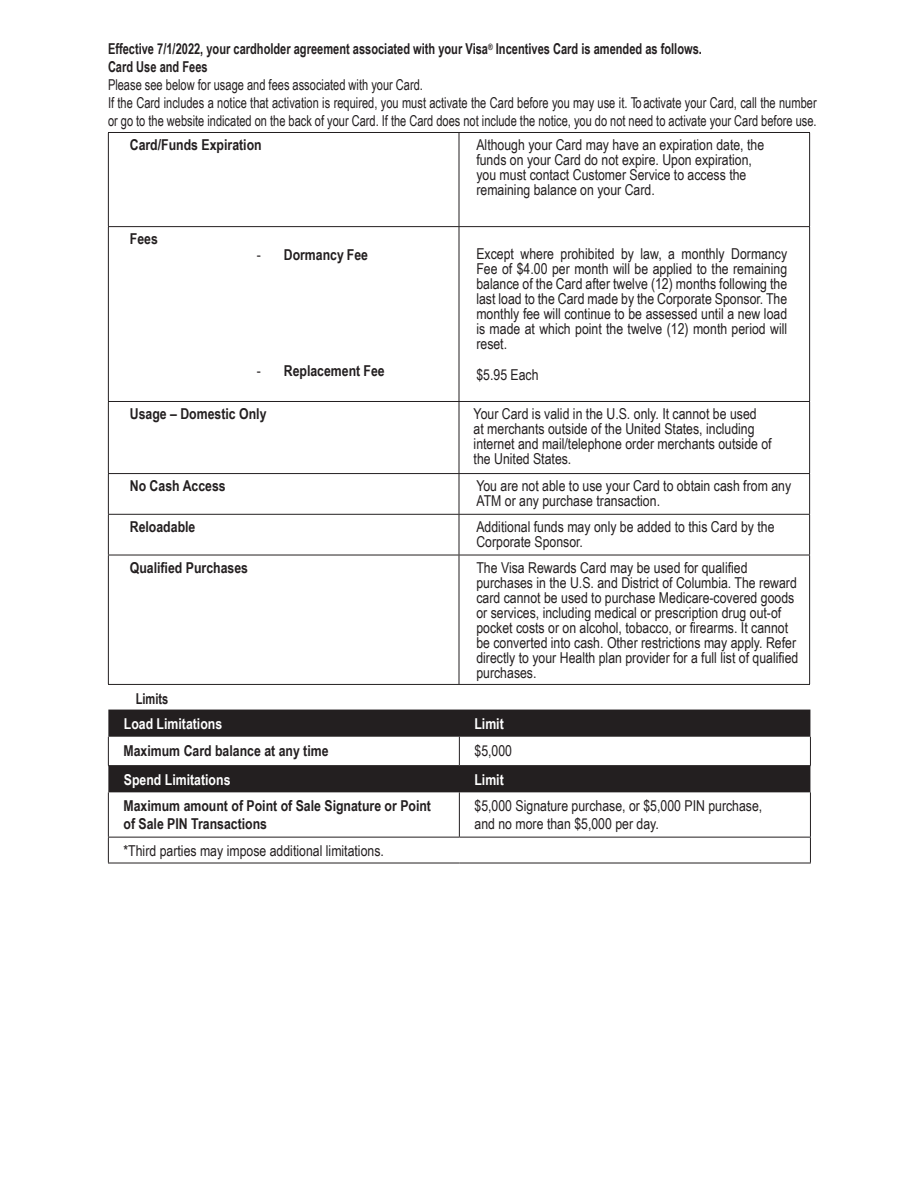
<style>
.page{position:relative;width:918px;height:1188px;background:#fff}
.page>*{position:absolute;margin:0;border:0;box-sizing:border-box;transform-origin:0 0}
.Table_Paragraph{font:15px/15px "Arial Narrow";color:#231f20}
.Table_Paragraph-2{font:15px/18px "Arial Narrow";color:#231f20;scale:.9 1}
.Table_Paragraph-3{font:700 15px/18px "Arial Narrow";color:#231f20}
.heading_1{font:700 15px "Arial Narrow";color:#231f20;scale:.9 1}
.Table_Paragraph-4{font:700 15px "Arial Narrow";color:#fff}
.s1{font-weight:400}
</style>
<div class="page">
<hr style="left:108px;top:133px;width:1px;height:93px;background:#231f20">
<hr style="left:108px;top:132px;width:351px;height:1px;background:#231f20">
<hr style="left:459px;top:133px;width:1px;height:93px;background:#231f20">
<hr style="left:459px;top:132px;width:351px;height:1px;background:#231f20">
<hr style="left:809px;top:133px;width:1px;height:93px;background:#231f20">
<hr style="left:108px;top:227px;width:1px;height:174px;background:#231f20">
<hr style="left:108px;top:402px;width:1px;height:71px;background:#231f20">
<hr style="left:108px;top:474px;width:1px;height:40px;background:#231f20">
<hr style="left:108px;top:226px;width:351px;height:1px;background:#231f20">
<hr style="left:108px;top:401px;width:351px;height:1px;background:#231f20">
<hr style="left:108px;top:473px;width:351px;height:1px;background:#231f20">
<hr style="left:459px;top:227px;width:1px;height:174px;background:#231f20">
<hr style="left:459px;top:402px;width:1px;height:71px;background:#231f20">
<hr style="left:459px;top:474px;width:1px;height:40px;background:#231f20">
<hr style="left:459px;top:226px;width:351px;height:1px;background:#231f20">
<hr style="left:809px;top:227px;width:1px;height:174px;background:#231f20">
<hr style="left:809px;top:402px;width:1px;height:71px;background:#231f20">
<hr style="left:809px;top:474px;width:1px;height:40px;background:#231f20">
<hr style="left:459px;top:401px;width:351px;height:1px;background:#231f20">
<hr style="left:459px;top:473px;width:351px;height:1px;background:#231f20">
<hr style="left:108px;top:515px;width:1px;height:40px;background:#231f20">
<hr style="left:108px;top:555px;width:1px;height:129px;background:#231f20">
<hr style="left:108px;top:514px;width:351px;height:1px;background:#231f20">
<hr style="left:108px;top:555px;width:351px;height:1px;background:#231f20">
<hr style="left:108px;top:684px;width:351px;height:1px;background:#231f20">
<hr style="left:459px;top:515px;width:1px;height:40px;background:#231f20">
<hr style="left:459px;top:555px;width:1px;height:129px;background:#231f20">
<hr style="left:459px;top:514px;width:351px;height:1px;background:#231f20">
<hr style="left:809px;top:515px;width:1px;height:40px;background:#231f20">
<hr style="left:809px;top:555px;width:1px;height:129px;background:#231f20">
<hr style="left:459px;top:555px;width:351px;height:1px;background:#231f20">
<hr style="left:459px;top:684px;width:351px;height:1px;background:#231f20">
<svg style="left:108px;top:710px;width:702px;height:82px;fill:#231f20"></svg>
<svg style="left:108px;top:737px;width:1px;height:28px"></svg>
<svg style="left:459px;top:737px;width:1px;height:28px"></svg>
<svg style="left:810px;top:737px;width:1px;height:28px"></svg>
<hr style="left:108px;top:765px;width:351px;height:1px;background:#231f20">
<hr style="left:459px;top:765px;width:352px;height:1px;background:#231f20">
<hr style="left:108px;top:792px;width:1px;height:45px;background:#231f20">
<hr style="left:459px;top:792px;width:1px;height:45px;background:#231f20">
<hr style="left:810px;top:792px;width:1px;height:45px;background:#231f20">
<svg style="left:108px;top:838px;width:1px;height:25px"></svg>
<hr style="left:108px;top:837px;width:351px;height:1px;background:#231f20">
<hr style="left:108px;top:863px;width:351px;height:1px;background:#231f20">
<hr style="left:459px;top:863px;width:352px;height:1px;background:#231f20">
<hr style="left:459px;top:837px;width:352px;height:1px;background:#231f20">
<svg style="left:810px;top:838px;width:1px;height:25px"></svg>
<p class="heading_1" style="left:108px;top:37px;width:662px">Effective 7/1/2022, your cardholder agreement associated with your Visa<sup>®</sup> Incentives Card is amended as follows.</p>
<p class="heading_1" style="left:108px;top:55px;width:112px">Card Use and Fees</p>
<p class="Table_Paragraph-2" style="left:108px;top:75px;width:352px">Please see below for usage and fees associated with your Card.</p>
<p class="Table_Paragraph-2" style="left:108px;top:93px;width:789px">If the Card includes a notice that activation is required, you must activate the Card before you may use it. To activate your Card, call the number or go to the website indicated on the back of your Card. If the Card does not include the notice, you do not need to activate your Card before use.</p>
<p class="Table_Paragraph-3" style="left:130px;top:135px;width:133px">Card/Funds Expiration</p>
<p class="Table_Paragraph" style="left:476px;top:137px;width:289px">Although your Card may have an expiration date, the funds on your Card do not expire. Upon expiration, you must contact Customer Service to access the remaining balance on your Card.</p>
<p class="Table_Paragraph-3" style="left:130px;top:229px;width:30px">Fees</p>
<p class="Table_Paragraph-3" style="left:257px;top:245px;width:113px"><span class="s1">-</span> Dormancy Fee</p>
<p class="Table_Paragraph" style="left:476px;top:246px;width:312px;text-align:justify">Except where prohibited by law, a monthly Dormancy Fee of $4.00 per month will be applied to the remaining balance of the Card after twelve (12) months following the last load to the Card made by the Corporate Sponsor. The monthly fee will continue to be assessed until a new load is made at which point the twelve (12) month period will reset.</p>
<p class="Table_Paragraph" style="left:476px;top:366px;width:64px">$5.95 Each</p>
<p class="Table_Paragraph-3" style="left:257px;top:361px;width:129px"><span class="s1">-</span> Replacement Fee</p>
<p class="Table_Paragraph-3" style="left:130px;top:404px;width:138px">Usage – Domestic Only</p>
<p class="Table_Paragraph" style="left:474px;top:406px;width:300px">Your Card is valid in the U.S. only. It cannot be used<br>at merchants outside of the United States, including internet and mail/telephone order merchants outside of the United States.</p>
<p class="Table_Paragraph-3" style="left:130px;top:476px;width:97px">No Cash Access</p>
<p class="Table_Paragraph" style="left:476px;top:478px;width:316px">You are not able to use your Card to obtain cash from any<br>ATM or any purchase transaction.</p>
<p class="Table_Paragraph-3" style="left:130px;top:517px;width:67px">Reloadable</p>
<p class="Table_Paragraph" style="left:476px;top:519px;width:300px">Additional funds may only be added to this Card by the<br>Corporate Sponsor.</p>
<p class="Table_Paragraph-3" style="left:130px;top:558px;width:120px">Qualified Purchases</p>
<p class="Table_Paragraph" style="left:476px;top:559px;width:324px">The Visa Rewards Card may be used for qualified purchases in the U.S. and District of Columbia. The reward card cannot be used to purchase Medicare-covered goods or services, including medical or prescription drug out-of pocket costs or on alcohol, tobacco, or firearms. It cannot be converted into cash. Other restrictions may apply. Refer directly to your Health plan provider for a full list of qualified purchases.</p>
<p class="heading_1" style="left:136px;top:687px;width:38px">Limits</p>
<p class="Table_Paragraph-4" style="left:124px;top:712px;width:100px">Load Limitations</p>
<p class="Table_Paragraph-4" style="left:474px;top:712px;width:31px">Limit</p>
<p class="Table_Paragraph-3" style="left:124px;top:741px;width:207px">Maximum Card balance at any time</p>
<p class="Table_Paragraph" style="left:475px;top:743px;width:39px">$5,000</p>
<p class="Table_Paragraph-4" style="left:124px;top:768px;width:108px">Spend Limitations</p>
<p class="Table_Paragraph-4" style="left:474px;top:768px;width:31px">Limit</p>
<p class="Table_Paragraph-3" style="left:124px;top:796px;width:309px">Maximum amount of Point of Sale Signature or Point of Sale PIN Transactions</p>
<p class="Table_Paragraph" style="left:475px;top:796px;width:289px;line-height:18px">$5,000 Signature purchase, or $5,000 PIN purchase, and no more than $5,000 per day.</p>
<p class="Table_Paragraph" style="left:124px;top:842px;width:262px">*Third parties may impose additional limitations.</p>
</div>
